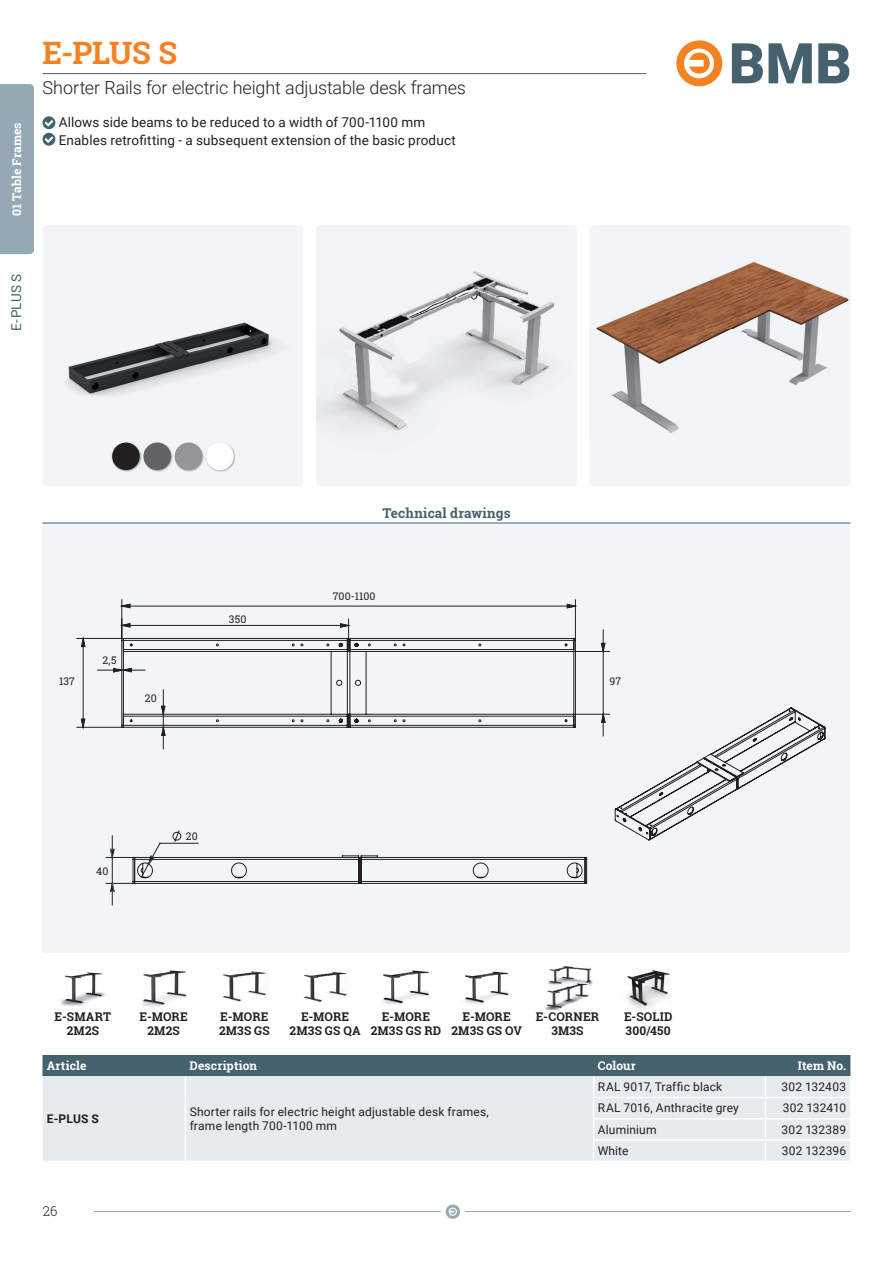
<style>
.page{position:relative;width:893px;height:1263px;background:#fff}
.page>*{position:absolute;margin:0;border:0;box-sizing:border-box;transform-origin:0 0}
.t1{font:700 30.9px "Roboto Slab";color:#f58220}
.t2{font:300 18px "Roboto";letter-spacing:-.01em;color:#231f20}
.t3{font:13.5px/18px "Roboto";letter-spacing:.01em;color:#231f20}
.t4{font:700 13.5px "Roboto Slab";letter-spacing:.01em;color:#46616e}
.t5{font:13.5px "Roboto";color:#46616e}
.t6{font:300 13.5px "Roboto Slab";color:#231f20}
.t7{font:12px/14.4px "Roboto";letter-spacing:.015em;color:#231f20}
.t8{font:700 12px/13.5px "Roboto Slab";letter-spacing:.015em;color:#231f20;text-align:center}
.t9{font:700 12px "Roboto Slab";letter-spacing:.005em;color:#fff}
.t10{font:700 12px "Roboto";color:#231f20}
.t11{font:10.5px "Roboto Slab";letter-spacing:.01em;color:#231f20}
</style>
<div class="page">
<hr style="left:94px;top:1211px;width:346px;height:1px;background:#94a9b4">
<hr style="left:465px;top:1211px;width:385px;height:1px;background:#94a9b4">
<svg style="left:446px;top:1204px;width:14px;height:15px"></svg>
<div style="left:0;top:84px;width:34px;height:170px;background:#95a9b4"></div>
<hr style="left:43px;top:73px;width:603px;height:1px;background:#46616e">
<svg style="left:732px;top:43px;width:80px;height:40px"></svg>
<svg style="left:818px;top:43px;width:31px;height:40px"></svg>
<svg style="left:676px;top:40px;width:46px;height:46px"></svg>
<div style="left:316px;top:225px;width:261px;height:261px;background:#f2f5f7;border-radius:4px"></div>
<img style="left:316px;top:271px;width:238px;height:160px">
<img style="left:590px;top:225px;width:260px;height:261px">
<div style="left:43px;top:524px;width:807px;height:429px;background:#f2f5f7"></div>
<div style="left:43px;top:225px;width:260px;height:261px;background:#f2f5f7;border-radius:4px"></div>
<img style="left:66px;top:322px;width:216px;height:150px">
<img style="left:143px;top:442px;width:29px;height:29px">
<div style="left:143px;top:442px;width:28px;height:28px;background:#636366;border-radius:50%"></div>
<img style="left:174px;top:442px;width:30px;height:29px">
<div style="left:175px;top:442px;width:27px;height:28px;background:#939598;border-radius:50%"></div>
<img style="left:206px;top:442px;width:29px;height:29px">
<div style="left:206px;top:442px;width:28px;height:28px;background:#fff;border-radius:50%"></div>
<img style="left:112px;top:442px;width:29px;height:29px">
<div style="left:112px;top:442px;width:28px;height:28px;background:#231f20;border-radius:50%"></div>
<div style="left:76px;top:599px;width:534px;height:151px;background:#f2f5f7"></div>
<svg style="left:601px;top:643px;width:5px;height:80px"></svg>
<svg style="left:81px;top:623px;width:495px;height:113px"></svg>
<svg style="left:121px;top:604px;width:455px;height:4px"></svg>
<svg style="left:615px;top:707px;width:211px;height:134px"></svg>
<svg style="left:105px;top:830px;width:482px;height:76px"></svg>
<img style="left:61px;top:972px;width:45px;height:34px">
<img style="left:142px;top:970px;width:45px;height:37px">
<img style="left:223px;top:971px;width:44px;height:31px">
<img style="left:304px;top:971px;width:43px;height:31px">
<img style="left:383px;top:970px;width:47px;height:35px">
<img style="left:464px;top:971px;width:46px;height:33px">
<img style="left:545px;top:966px;width:48px;height:43px">
<img style="left:626px;top:970px;width:44px;height:40px">
<svg style="left:43px;top:1055px;width:808px;height:105px;background:#c6cfd5"></svg>
<hr style="left:43px;top:523px;width:807px;height:1px;background:#46616e">
<svg style="left:43px;top:116px;width:12px;height:30px"></svg>
<p class="t9" style="left:9px;top:216px;width:95px;rotate:-90deg">01 Table Frames</p>
<h1 class="t1" style="left:43px;top:32px;width:136px">E-PLUS S</h1>
<h2 class="t2" style="left:43px;top:75px;width:425px">Shorter Rails for electric height adjustable desk frames</h2>
<p class="t3" style="left:59px;top:112px;width:399px">Allows side beams to be reduced to a width of 700-1100 mm<br>Enables retrofitting - a subsequent extension of the basic product</p>
<p class="t5" style="left:7px;top:331px;width:58px;rotate:-90deg">E-PLUS S</p>
<p class="t4" style="left:382px;top:504px;width:130px">Technical drawings</p>
<p class="t11" style="left:59px;top:673px;width:17px">137</p>
<p class="t11" style="left:102px;top:653px;width:16px">2,5</p>
<p class="t11" style="left:145px;top:691px;width:13px">20</p>
<p class="t11" style="left:229px;top:612px;width:19px">350</p>
<p class="t11" style="left:96px;top:864px;width:14px">40</p>
<p class="t11" style="left:186px;top:829px;width:13px">20</p>
<p class="t11" style="left:333px;top:589px;width:44px">700-1100</p>
<p class="t11" style="left:609px;top:673px;width:13px">97</p>
<p class="t8" style="left:55px;top:1010px;width:58px">E-SMART<br>2M2S</p>
<p class="t8" style="left:140px;top:1010px;width:50px">E-MORE<br>2M2S</p>
<p class="t8" style="left:219px;top:1010px;width:52px;text-align:left">E-MORE<br>2M3S GS</p>
<p class="t8" style="left:290px;top:1010px;width:73px">E-MORE<br>2M3S GS QA</p>
<p class="t8" style="left:371px;top:1010px;width:72px">E-MORE<br>2M3S GS RD</p>
<p class="t8" style="left:451px;top:1010px;width:72px">E-MORE<br>2M3S GS OV</p>
<p class="t8" style="left:536px;top:1010px;width:65px">E-CORNER<br>3M3S</p>
<p class="t8" style="left:624px;top:1010px;width:50px;text-align:left">E-SOLID<br>300/450</p>
<p class="t9" style="left:47px;top:1057px;width:41px">Article</p>
<p class="t9" style="left:190px;top:1057px;width:69px">Description</p>
<p class="t9" style="left:598px;top:1057px;width:40px">Colour</p>
<p class="t9" style="left:798px;top:1057px;width:50px">Item No.</p>
<p class="t10" style="left:47px;top:1110px;width:54px">E-PLUS S</p>
<p class="t7" style="left:190px;top:1104px;width:301px">Shorter rails for electric height adjustable desk frames, frame length 700-1100 mm</p>
<p class="t6" style="left:43px;top:1202px;width:16px">26</p>
<p class="t7" style="left:598px;top:1079px;width:126px">RAL 9017, Traffic black</p>
<p class="t7" style="left:781px;top:1079px;width:66px">302 132403</p>
<p class="t7" style="left:598px;top:1100px;width:143px">RAL 7016, Anthracite grey</p>
<p class="t7" style="left:783px;top:1100px;width:65px">302 132410</p>
<p class="t7" style="left:598px;top:1122px;width:60px">Aluminium</p>
<p class="t7" style="left:782px;top:1122px;width:66px">302 132389</p>
<p class="t7" style="left:598px;top:1143px;width:32px">White</p>
<p class="t7" style="left:782px;top:1143px;width:66px">302 132396</p>
</div>
